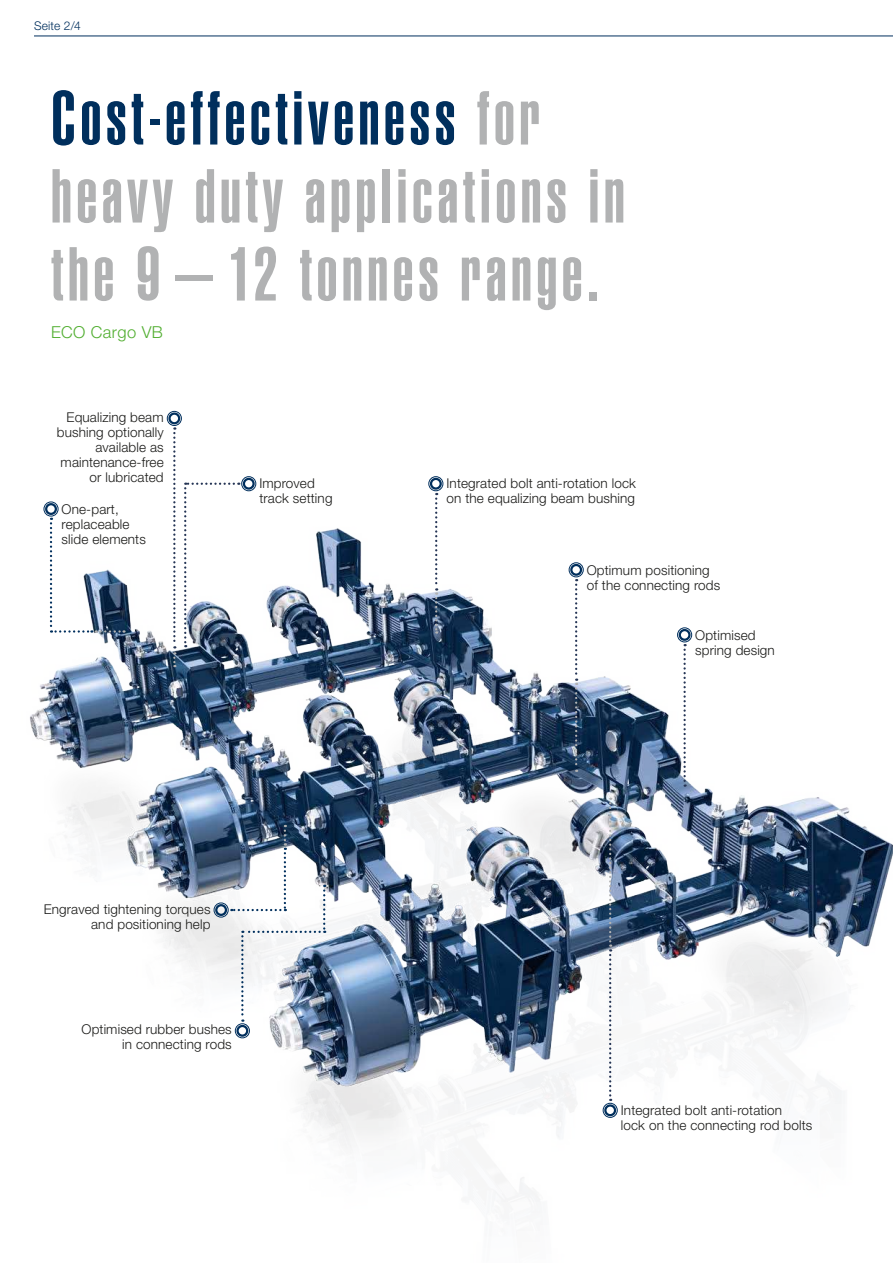
<style>
.page{position:relative;width:893px;height:1263px;background:#fff}
.page>*{position:absolute;margin:0;border:0;box-sizing:border-box;transform-origin:0 0}
.t1{font:900 extra-condensed 75px/78px "Helvetica";letter-spacing:.06em;color:#b1b2b3}
.t2{font:300 16.5px "Helvetica Neue LT Pro";letter-spacing:.025em;color:#51ae30}
.t3{font:300 13.5px/15px "Helvetica Neue LT Pro";letter-spacing:.01em;color:#1a1a18}
.t4{font:300 12px "Helvetica Neue LT Pro";letter-spacing:.01em;color:#002f5d}
.s1{color:#002f5d}
</style>
<div class="page">
<hr style="left:34px;top:36px;width:859px;height:1px;background:#002f5d">
<img style="left:30px;top:460px;width:863px;height:742px">
<div style="left:44px;top:502px;width:14px;height:14px;border:1px solid #002f5d;border-radius:50%"></div>
<div style="left:45px;top:503px;width:12px;height:12px;border:2px solid #002f5d;border-radius:50%"></div>
<div style="left:214px;top:902px;width:15px;height:15px;border:1px solid #002f5d;border-radius:50%"></div>
<div style="left:215px;top:904px;width:12px;height:12px;border:2px solid #002f5d;border-radius:50%"></div>
<div style="left:235px;top:1023px;width:15px;height:15px;border:1px solid #002f5d;border-radius:50%"></div>
<div style="left:236px;top:1025px;width:12px;height:12px;border:2px solid #002f5d;border-radius:50%"></div>
<div style="left:603px;top:1103px;width:15px;height:15px;border:1px solid #002f5d;border-radius:50%"></div>
<div style="left:604px;top:1104px;width:12px;height:12px;border:2px solid #002f5d;border-radius:50%"></div>
<div style="left:167px;top:411px;width:15px;height:15px;border:1px solid #002f5d;border-radius:50%"></div>
<div style="left:168px;top:412px;width:12px;height:12px;border:2px solid #002f5d;border-radius:50%"></div>
<div style="left:241px;top:476px;width:15px;height:15px;border:1px solid #002f5d;border-radius:50%"></div>
<div style="left:243px;top:478px;width:12px;height:12px;border:2px solid #002f5d;border-radius:50%"></div>
<div style="left:428px;top:476px;width:15px;height:15px;border:1px solid #002f5d;border-radius:50%"></div>
<div style="left:430px;top:478px;width:12px;height:12px;border:2px solid #002f5d;border-radius:50%"></div>
<div style="left:677px;top:627px;width:15px;height:15px;border:1px solid #002f5d;border-radius:50%"></div>
<div style="left:679px;top:629px;width:12px;height:12px;border:2px solid #002f5d;border-radius:50%"></div>
<svg style="left:173px;top:427px;width:2px;height:240px"></svg>
<svg style="left:435px;top:493px;width:2px;height:141px"></svg>
<svg style="left:184px;top:483px;width:55px;height:164px"></svg>
<svg style="left:683px;top:644px;width:3px;height:143px"></svg>
<svg style="left:609px;top:798px;width:2px;height:303px"></svg>
<svg style="left:231px;top:825px;width:94px;height:197px"></svg>
<svg style="left:50px;top:518px;width:75px;height:115px"></svg>
<div style="left:569px;top:562px;width:15px;height:15px;border:1px solid #002f5d;border-radius:50%"></div>
<div style="left:570px;top:564px;width:12px;height:12px;border:2px solid #002f5d;border-radius:50%"></div>
<svg style="left:575px;top:579px;width:2px;height:193px"></svg>
<p class="t4" style="left:34px;top:18px;width:48px">Seite 2/4</p>
<h1 class="t1" style="left:51px;top:79px;width:575px"><span class="s1">Cost-effectiveness</span> for heavy duty applications in the 9 – 12 tonnes range.</h1>
<p class="t2" style="left:51px;top:322px;width:113px">ECO Cargo VB</p>
<p class="t3" style="left:57px;top:410px;width:108px;text-align:right">Equalizing beam bushing optionally available as maintenance-free or lubricated</p>
<p class="t3" style="left:62px;top:501px;width:86px">One-part, replaceable slide elements</p>
<p class="t3" style="left:259px;top:476px;width:75px">Improved track setting</p>
<p class="t3" style="left:44px;top:902px;width:168px;text-align:right">Engraved tightening torques and positioning help</p>
<p class="t3" style="left:82px;top:1021px;width:152px;text-align:right">Optimised rubber bushes in connecting rods</p>
<p class="t3" style="left:446px;top:476px;width:191px">Integrated bolt anti-rotation lock on the equalizing beam bushing</p>
<p class="t3" style="left:587px;top:562px;width:135px">Optimum positioning of the connecting rods</p>
<p class="t3" style="left:695px;top:627px;width:81px">Optimised spring design</p>
<p class="t3" style="left:621px;top:1103px;width:193px">Integrated bolt anti-rotation<br>lock on the connecting rod bolts</p>
</div>
